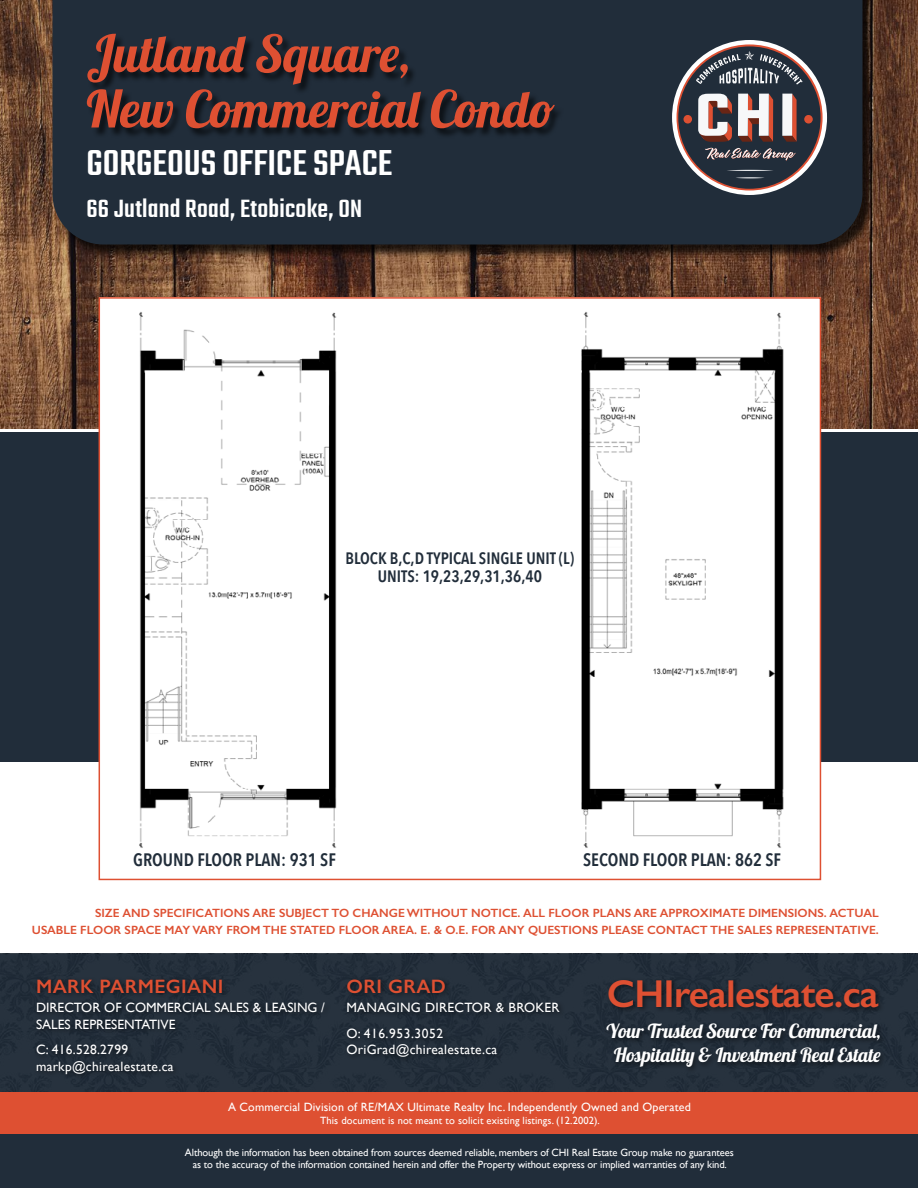
<style>
.page{position:relative;width:918px;height:1188px;background:#fff}
.page>*{position:absolute;margin:0;border:0;box-sizing:border-box;transform-origin:0 0}
.t1{font:51px/55.5px "Lobster 1.4";color:#de5032}
.t2{font:500 39px "Teko";color:#fff}
.t3{font:600 39px "Gill Sans";letter-spacing:-.02em;color:#de5032}
.t4{font:500 27px "Teko";letter-spacing:.01em;color:#fff}
.t5{font:19.5px/24px "Lobster 1.4";letter-spacing:-.01em;color:#fff;text-align:center}
.t6{font:600 19.5px "Gill Sans";letter-spacing:.02em;color:#de5032}
.t7{font:600 18px "Avenir Next Condensed";color:#212d3a}
.t8{font:600 16.5px/18px "Avenir Next Condensed";color:#212d3a;text-align:center}
.t9{font:13.5px/25.5px "Gill Sans";letter-spacing:.02em;color:#fff}
.t10{font:13.5px/16.5px "Gill Sans";color:#fff}
.t11{font:600 12px/16.5px "Gill Sans";color:#de5032;text-align:right}
.t12{font:12px "Gill Sans";letter-spacing:.01em;color:#fff}
.t13{font:10.5px/12px "Gill Sans";letter-spacing:-.01em;color:#fff;text-align:center}
.t14{font:10.5px "Gill Sans";letter-spacing:.01em;color:#fff}
</style>
<div class="page">
<img style="left:0;top:0;width:918px;height:429px">
<div style="left:0;top:954px;width:918px;height:139px;background:#212d3a"></div>
<div style="left:0;top:1133px;width:918px;height:55px;background:#212d3a"></div>
<div style="left:0;top:1092px;width:918px;height:41px;background:#de5032"></div>
<div style="left:604px;top:1021px;width:283px;height:53px;background:#1f2934"></div>
<div style="left:54px;top:0;width:823px;height:259px;background:#000;opacity:.75"></div>
<div style="left:52px;top:0;width:810px;height:245px;background:#212d3a"></div>
<div style="left:606px;top:977px;width:279px;height:37px;background:#000;opacity:.48"></div>
<div style="left:0;top:430px;width:918px;height:331px;background:#212d3a"></div>
<hr style="left:0;top:429px;width:918px;height:3px;background:#fff">
<img style="left:102px;top:300px;width:716px;height:548px">
<svg style="left:672px;top:40px;width:155px;height:155px"></svg>
<div style="left:88px;top:35px;width:477px;height:103px;background:#000;opacity:.6"></div>
<h1 class="t1" style="left:87px;top:25px;width:470px">Jutland Square,<br>New Commercial Condo</h1>
<h2 class="t2" style="left:87px;top:140px;width:307px">GORGEOUS OFFICE SPACE</h2>
<h3 class="t4" style="left:87px;top:193px;width:277px">66 Jutland Road, Etobicoke, ON</h3>
<h3 class="t8" style="left:346px;top:548px;width:230px">BLOCK B,C,D TYPICAL SINGLE UNIT (L)<br>UNITS: 19,23,29,31,36,40</h3>
<h3 class="t7" style="left:133px;top:844px;width:204px">GROUND FLOOR PLAN: 931 SF</h3>
<h3 class="t7" style="left:583px;top:844px;width:199px">SECOND FLOOR PLAN: 862 SF</h3>
<p class="t11" style="left:32px;top:905px;width:848px">SIZE AND SPECIFICATIONS ARE SUBJECT TO CHANGE WITHOUT NOTICE. ALL FLOOR PLANS ARE APPROXIMATE DIMENSIONS. ACTUAL<br>USABLE FLOOR SPACE MAY VARY FROM THE STATED FLOOR AREA. E. &amp; O.E. FOR ANY QUESTIONS PLEASE CONTACT THE SALES REPRESENTATIVE.</p>
<h3 class="t6" style="left:36px;top:974px;width:189px">MARK PARMEGIANI</h3>
<p class="t10" style="left:36px;top:999px;width:291px">DIRECTOR OF COMMERCIAL SALES &amp; LEASING /<br>SALES REPRESENTATIVE</p>
<p class="t9" style="left:36px;top:1041px;width:139px;line-height:16.5px">C: 416.528.2799 markp@chirealestate.ca</p>
<h3 class="t6" style="left:346px;top:974px;width:101px">ORI GRAD</h3>
<p class="t9" style="left:346px;top:995px;width:215px">MANAGING DIRECTOR &amp; BROKER<br>O: 416.953.3052</p>
<p class="t9" style="left:346px;top:1037px;width:152px">OriGrad@chirealestate.ca</p>
<h2 class="t3" style="left:607px;top:970px;width:273px">CHIrealestate.ca</h2>
<h3 class="t5" style="left:607px;top:1019px;width:276px">Your Trusted Source For Commercial,<br>Hospitality &amp; Investment Real Estate</h3>
<p class="t12" style="left:228px;top:1100px;width:464px">A Commercial Division of RE/MAX Ultimate Realty Inc. Independently Owned and Operated</p>
<p class="t14" style="left:320px;top:1115px;width:281px">This document is not meant to solicit existing listings. (12.2002).</p>
<p class="t13" style="left:185px;top:1146px;width:550px">Although the information has been obtained from sources deemed reliable, members of CHI Real Estate Group make no guarantees as to the accuracy of the information contained herein and offer the Property without express or implied warranties of any kind.</p>
</div>
